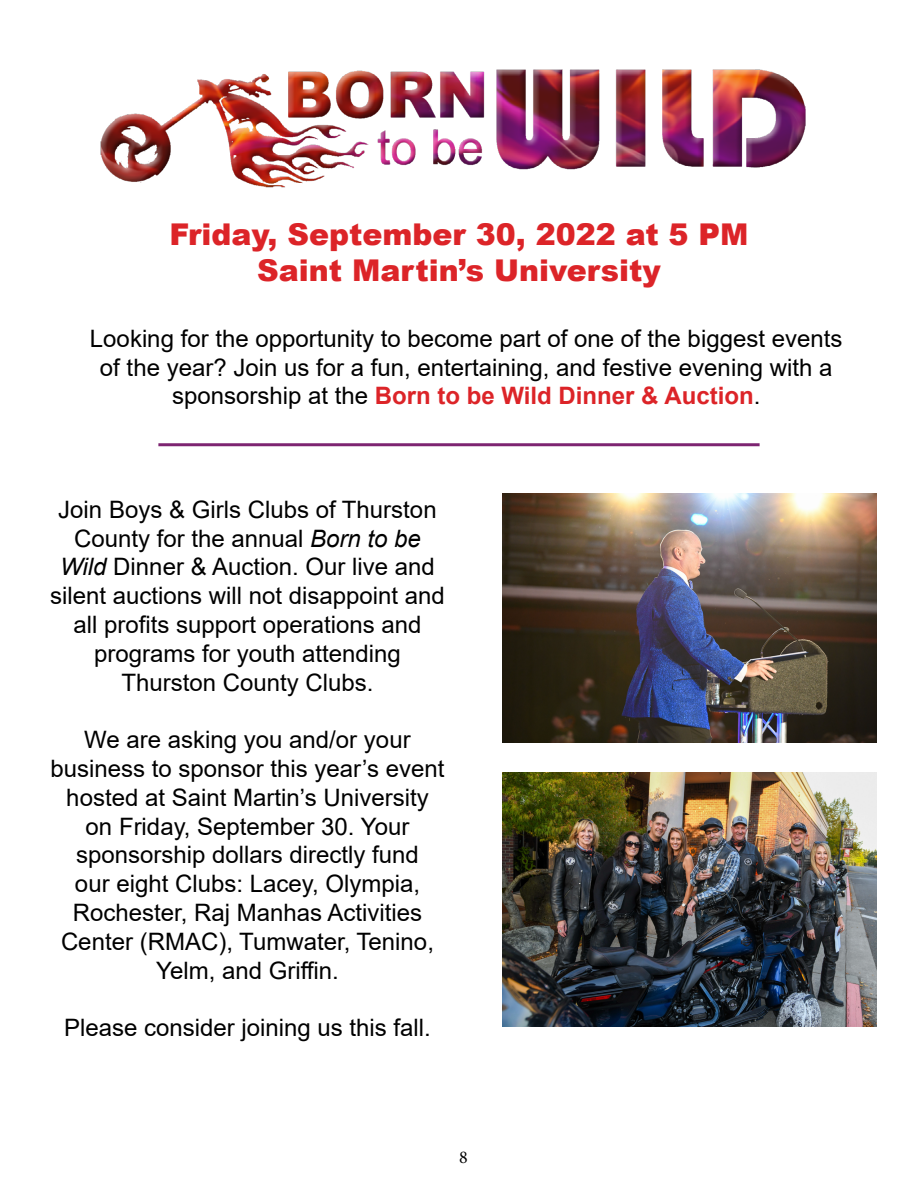
<style>
.page{position:relative;width:918px;height:1188px;background:#fff}
.page>*{position:absolute;margin:0;border:0;box-sizing:border-box;transform-origin:0 0}
.t1{font:900 30px/36px "Arial";color:#dc2428;text-align:center}
.t2{font:24px/28.8px "Arial";color:#000;text-align:center}
.t3{font:18px "Minion Pro";color:#000}
.s1{font-weight:700;color:#dc2428}
.s2{font-style:italic}
</style>
<div class="page">
<img style="left:100px;top:69px;width:706px;height:119px">
<img style="left:502px;top:772px;width:374px;height:255px">
<img style="left:502px;top:493px;width:374px;height:250px">
<hr style="left:158px;top:443px;width:602px;height:3px;background:#7d2471">
<p class="t1" style="left:169px;top:215px;width:581px">Friday, September 30, 2022 at 5 PM<br>Saint Martin’s University</p>
<p class="t2" style="left:90px;top:324px;width:754px">Looking for the opportunity to become part of one of the biggest events of the year? Join us for a fun, entertaining, and festive evening with a sponsorship at the <span class="s1">Born to be Wild Dinner &amp; Auction</span>.</p>
<p class="t2" style="left:50px;top:495px;width:396px">Join Boys &amp; Girls Clubs of Thurston<br>County for the annual <span class="s2">Born to be<br>Wild</span> Dinner &amp; Auction. Our live and silent auctions will not disappoint and all profits support operations and programs for youth attending<br>Thurston County Clubs.</p>
<p class="t2" style="left:51px;top:725px;width:395px">We are asking you and/or your business to sponsor this year’s event hosted at Saint Martin’s University on Friday, September 30. Your sponsorship dollars directly fund<br>our eight Clubs: Lacey, Olympia,<br>Rochester, Raj Manhas Activities<br>Center (RMAC), Tumwater, Tenino,<br>Yelm, and Griffin.</p>
<p class="t2" style="left:64px;top:1013px;width:368px">Please consider joining us this fall.</p>
<p class="t3" style="left:459px;top:1145px;width:10px">8</p>
</div>
